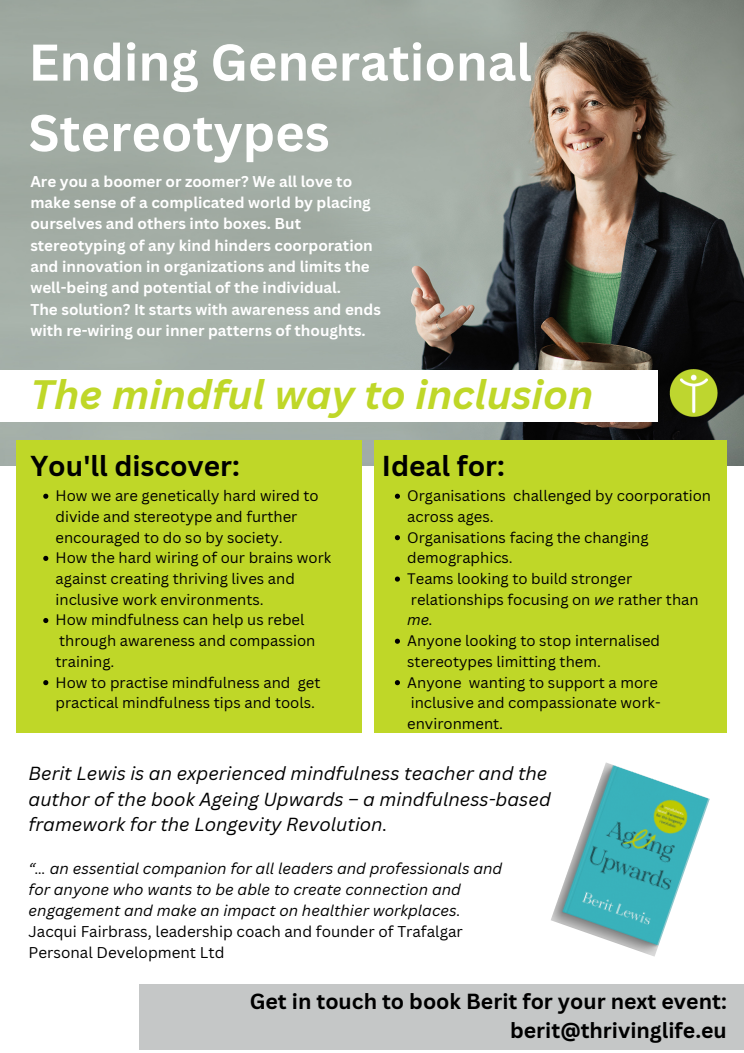
<style>
.page{position:relative;width:744px;height:1053px;background:#fff}
.page>*{position:absolute;margin:0;border:0;box-sizing:border-box;transform-origin:0 0}
.t1{font:700 50.4px/70.5px "Canva Sans";color:#fff}
.t2{font:italic 700 40px "Canva Sans";color:#bfd728}
.t3{font:700 28.04px "Canva Sans";color:#000}
.t4{font:700 21.24px/29.7px "Canva Sans";color:#000;text-align:right}
.t5{font:italic 18.4px/25.5px "Canva Sans";color:#000}
.t6{font:700 15.24px/21.3px "Canva Sans";color:#fff}
.t7{font:italic 15.2px/21px "Canva Sans";color:#000}
.t8{font:15.2px/21px "Canva Sans";color:#000}
.t9{font:14.84px/20.7px "Canva Sans";color:#000}
.s1{font-style:italic}
</style>
<div class="page">
<img style="left:0;top:0;width:744px;height:465px">
<div style="left:16px;top:440px;width:346px;height:292px;background:#bfd728"></div>
<div style="left:375px;top:440px;width:352px;height:292px;background:#bfd728"></div>
<img style="left:670px;top:368px;width:49px;height:50px">
<img style="left:551px;top:762px;width:159px;height:194px">
<div style="left:139px;top:983px;width:605px;height:66px;background:#c5c7c7"></div>
<div style="left:0;top:370px;width:658px;height:51px;background:#fff"></div>
<svg style="left:43px;top:493px;width:5px;height:6px"></svg>
<svg style="left:43px;top:556px;width:5px;height:5px"></svg>
<svg style="left:43px;top:618px;width:5px;height:5px"></svg>
<svg style="left:43px;top:680px;width:5px;height:5px"></svg>
<svg style="left:395px;top:493px;width:5px;height:6px"></svg>
<svg style="left:395px;top:535px;width:5px;height:5px"></svg>
<svg style="left:395px;top:576px;width:5px;height:5px"></svg>
<svg style="left:395px;top:638px;width:5px;height:5px"></svg>
<svg style="left:395px;top:680px;width:5px;height:5px"></svg>
<h1 class="t1" style="left:29px;top:26px;width:505px">Ending Generational<br>Stereotypes</h1>
<p class="t6" style="left:30px;top:170px;width:352px">Are you a boomer or zoomer? We all love to make sense of a complicated world by placing ourselves and others into boxes. But stereotyping of any kind hinders coorporation and innovation in organizations and limits the well-being and potential of the individual.<br>The solution? It starts with awareness and ends with re-wiring our inner patterns of thoughts.</p>
<h2 class="t2" style="left:30px;top:366px;width:565px">The mindful way to inclusion</h2>
<h3 class="t3" style="left:30px;top:446px;width:211px">You'll discover:</h3>
<p class="t9" style="left:56px;top:485px;width:277px">How we are genetically hard wired to divide and stereotype and further encouraged to do so by society.<br>How the hard wiring of our brains work against creating thriving lives and inclusive work environments.<br>How mindfulness can help us rebel through awareness and compassion training.<br>How to practise mindfulness and get practical mindfulness tips and tools.</p>
<h3 class="t3" style="left:382px;top:446px;width:124px">Ideal for:</h3>
<p class="t9" style="left:407px;top:485px;width:305px">Organisations challenged by coorporation across ages.<br>Organisations facing the changing demographics.<br>Teams looking to build stronger relationships focusing on <span class="s1">we</span> rather than <span class="s1">me.</span></p>
<p class="t9" style="left:407px;top:630px;width:255px">Anyone looking to stop internalised stereotypes limitting them.<br>Anyone wanting to support a more inclusive and compassionate work&shy;environment.</p>
<p class="t5" style="left:29px;top:760px;width:524px">Berit Lewis is an experienced mindfulness teacher and the author of the book Ageing Upwards – a mindfulness-based framework for the Longevity Revolution.</p>
<p class="t7" style="left:29px;top:857px;width:475px">“… an essential companion for all leaders and professionals and for anyone who wants to be able to create connection and engagement and make an impact on healthier workplaces.</p>
<p class="t8" style="left:29px;top:920px;width:436px">Jacqui Fairbrass, leadership coach and founder of Trafalgar<br>Personal Development Ltd</p>
<h3 class="t4" style="left:250px;top:985px;width:479px">Get in touch to book Berit for your next event: berit@thrivinglife.eu</h3>
</div>
